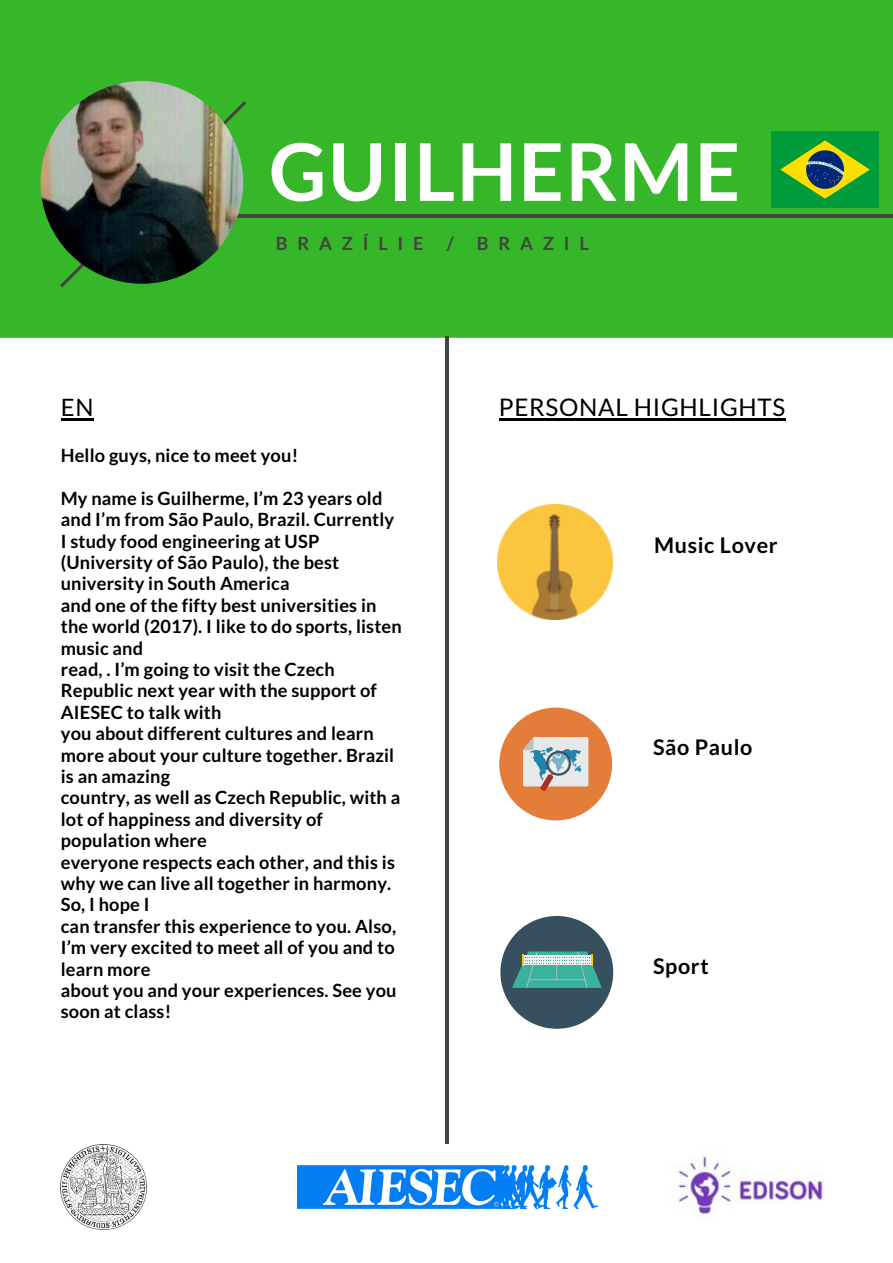
<style>
.page{position:relative;width:893px;height:1263px;background:#fff}
.page>*{position:absolute;margin:0;border:0;box-sizing:border-box;transform-origin:0 0}
.t1{font:700 79.5px "Lato";letter-spacing:.02em;color:#fff}
.t2{font:24.3px "Lato";letter-spacing:.03em;color:#000}
.t3{font:24px "Lato";color:#000}
.t4{font:700 21.45px "Lato";letter-spacing:.03em;color:#000}
.t5{font:700 18.15px/21.5px "Lato";letter-spacing:.01em;color:#000}
.t6{font:700 18.15px "Lato";letter-spacing:.54em;color:#444440}
</style>
<div class="page">
<div style="left:0;top:0;width:893px;height:338px;background:#35b729"></div>
<hr style="left:222px;top:214px;width:671px;height:3px;background:#444440">
<svg style="left:60px;top:101px;width:186px;height:186px"></svg>
<img style="left:41px;top:81px;width:202px;height:203px;border-radius:50%">
<svg style="left:61px;top:418px;width:33px;height:2px"></svg>
<hr style="left:445px;top:337px;width:4px;height:807px;background:#444440">
<svg style="left:499px;top:418px;width:60px;height:2px"></svg>
<hr style="left:559px;top:418px;width:20px;height:2px;background:#000">
<svg style="left:579px;top:418px;width:207px;height:2px"></svg>
<img style="left:678px;top:1156px;width:145px;height:62px">
<img style="left:61px;top:1144px;width:85px;height:86px">
<img style="left:297px;top:1165px;width:301px;height:43px">
<img style="left:498px;top:504px;width:115px;height:115px">
<img style="left:771px;top:132px;width:107px;height:75px">
<svg style="left:499px;top:708px;width:113px;height:112px"></svg>
<svg style="left:500px;top:916px;width:113px;height:113px"></svg>
<h1 class="t1" style="left:269px;top:122px;width:472px">GUILHERME</h1>
<p class="t6" style="left:276px;top:232px;width:149px">BRAZÍLIE</p>
<p class="t6" style="left:447px;top:232px;width:9px">/</p>
<p class="t6" style="left:477px;top:232px;width:113px">BRAZIL</p>
<h3 class="t3" style="left:61px;top:392px;width:34px">EN</h3>
<p class="t5" style="left:61px;top:444px;width:239px">Hello guys, nice to meet you!</p>
<p class="t5" style="left:61px;top:487px;width:342px">My name is Guilherme, I’m 23 years old and I’m from São Paulo, Brazil. Currently<br>I study food engineering at USP (University of São Paulo), the best university in South America<br>and one of the fifty best universities in the world (2017). I like to do sports, listen music and<br>read, . I’m going to visit the Czech<br>Republic next year with the support of<br>AIESEC to talk with<br>you about different cultures and learn more about your culture together. Brazil is an amazing<br>country, as well as Czech Republic, with a lot of happiness and diversity of population where<br>everyone respects each other, and this is why we can live all together in harmony.<br>So, I hope I<br>can transfer this experience to you. Also,<br>I’m very excited to meet all of you and to learn more<br>about you and your experiences. See you soon at class!</p>
<h2 class="t2" style="left:499px;top:392px;width:288px">PERSONAL HIGHLIGHTS</h2>
<p class="t4" style="left:654px;top:531px;width:125px">Music Lover</p>
<p class="t4" style="left:653px;top:734px;width:101px">São Paulo</p>
<p class="t4" style="left:653px;top:953px;width:57px">Sport</p>
</div>
